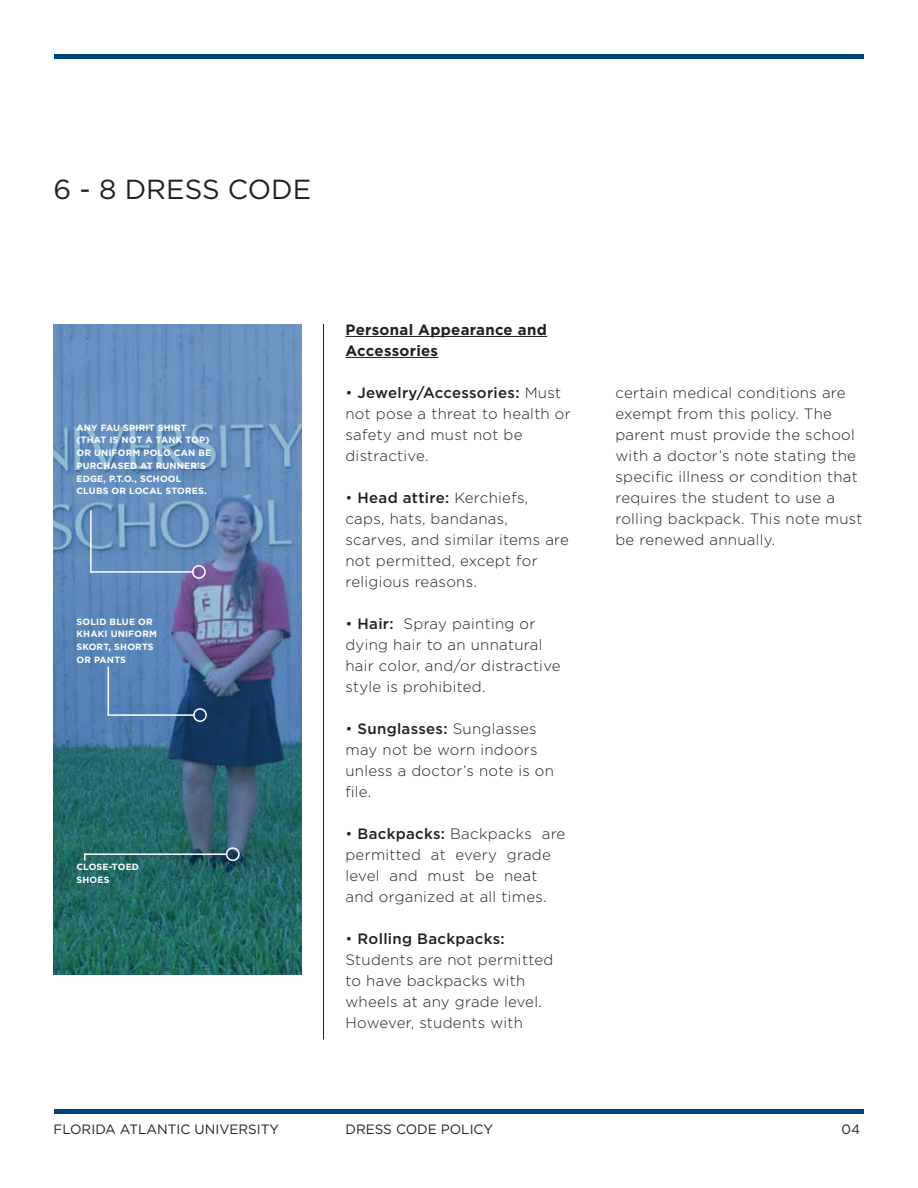
<style>
.page{position:relative;width:918px;height:1188px;background:#fff}
.page>*{position:absolute;margin:0;border:0;box-sizing:border-box;transform-origin:0 0}
.t1{font:27.6px "Gotham";color:#231f20}
.t2{font:300 15px/21px "Gotham";letter-spacing:.02em;color:#231f20}
.t3{font:700 15px/21px "Gotham";letter-spacing:.02em;color:#231f20}
.t4{font:13.5px "Gotham";color:#231f20}
.t5{font:700 9.15px/12.8px "Gotham";letter-spacing:.02em;color:#fff}
.s1{font-weight:500}
</style>
<div class="page">
<svg style="left:54px;top:324px;width:248px;height:651px;background:#4a7897"></svg>
<hr style="left:90px;top:511px;width:2px;height:61px;background:#fff">
<hr style="left:91px;top:571px;width:102px;height:2px;background:#fff">
<div style="left:192px;top:565px;width:14px;height:14px;border:2px solid #fff;border-radius:50%"></div>
<hr style="left:108px;top:667px;width:1px;height:48px;background:#fff">
<hr style="left:108px;top:714px;width:86px;height:2px;background:#fff">
<div style="left:193px;top:708px;width:14px;height:14px;border:2px solid #fff;border-radius:50%"></div>
<hr style="left:85px;top:853px;width:142px;height:2px;background:#fff">
<div style="left:226px;top:847px;width:14px;height:14px;border:2px solid #fff;border-radius:50%"></div>
<hr style="left:54px;top:54px;width:810px;height:4px;background:#00447c">
<hr style="left:54px;top:1110px;width:810px;height:4px;background:#00447c">
<hr style="left:323px;top:324px;width:1px;height:715px;background:#231f20">
<hr style="left:345px;top:336px;width:202px;height:1px;background:#231f20">
<hr style="left:345px;top:357px;width:93px;height:1px;background:#231f20">
<h1 class="t1" style="left:53px;top:172px;width:259px">6 - 8 DRESS CODE</h1>
<p class="t5" style="left:76px;top:421px;width:136px">ANY FAU SPIRIT SHIRT (THAT IS NOT A TANK TOP)<br>OR UNIFORM POLO CAN BE<br>PURCHASED AT RUNNER’S<br>EDGE, P.T.O., SCHOOL<br>CLUBS OR LOCAL STORES.</p>
<p class="t5" style="left:76px;top:615px;width:82px">SOLID BLUE OR<br>KHAKI UNIFORM<br>SKORT, SHORTS<br>OR PANTS</p>
<p class="t5" style="left:76px;top:860px;width:64px">CLOSE-TOED<br>SHOES</p>
<p class="t3" style="left:345px;top:319px;width:203px">Personal Appearance and<br>Accessories</p>
<p class="t2" style="left:345px;top:382px;width:227px">• <span class="s1">Jewelry/Accessories:</span> Must not pose a threat to health or safety and must not be distractive.</p>
<p class="t2" style="left:345px;top:487px;width:225px">• <span class="s1">Head attire:</span> Kerchiefs, caps, hats, bandanas, scarves, and similar items are not permitted, except for religious reasons.</p>
<p class="t2" style="left:345px;top:613px;width:217px">• <span class="s1">Hair:</span> Spray painting or dying hair to an unnatural hair color, and/or distractive style is prohibited.</p>
<p class="t2" style="left:345px;top:718px;width:210px">• <span class="s1">Sunglasses:</span> Sunglasses may not be worn indoors unless a doctor’s note is on file.</p>
<p class="t2" style="left:345px;top:823px;width:221px">• <span class="s1">Backpacks:</span> Backpacks are permitted at every grade level and must be neat and organized at all times.</p>
<p class="t2" style="left:345px;top:928px;width:209px">• <span class="s1">Rolling Backpacks:<br></span>Students are not permitted to have backpacks with wheels at any grade level.<br>However, students with</p>
<p class="t2" style="left:615px;top:382px;width:249px">certain medical conditions are exempt from this policy. The parent must provide the school with a doctor’s note stating the specific illness or condition that requires the student to use a rolling backpack. This note must be renewed annually.</p>
<p class="t4" style="left:53px;top:1121px;width:227px">FLORIDA ATLANTIC UNIVERSITY</p>
<p class="t4" style="left:345px;top:1121px;width:149px">DRESS CODE POLICY</p>
<p class="t4" style="left:842px;top:1121px;width:20px">04</p>
</div>
